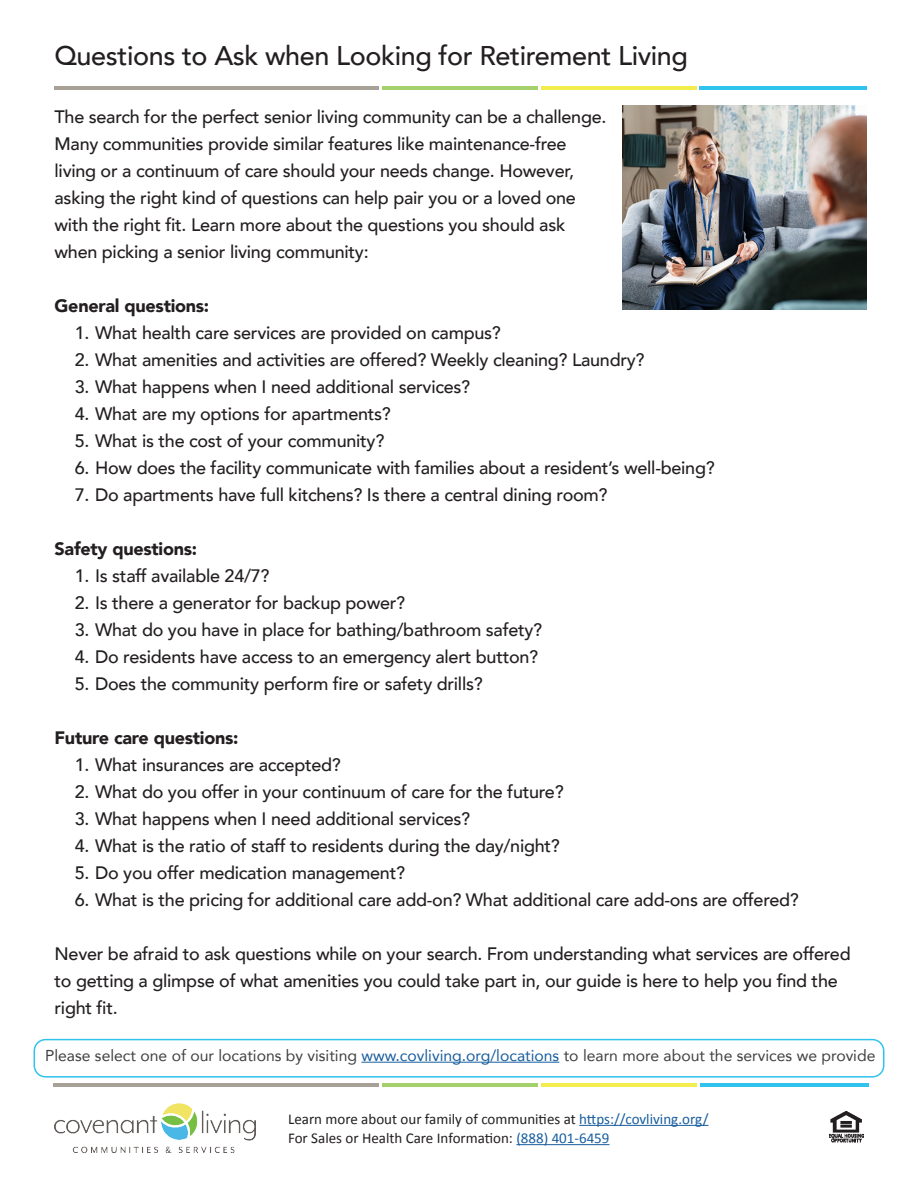
<style>
.page{position:relative;width:918px;height:1188px;background:#fff}
.page>*{position:absolute;margin:0;border:0;box-sizing:border-box;transform-origin:0 0}
.t1{font:500 27px "Avenir";letter-spacing:-.015em;color:#231f20}
.t2{font:500 18px/27px "Avenir";letter-spacing:-.015em;color:#231f20}
.t3{font:900 18px "Avenir";letter-spacing:-.015em;color:#231f20}
.t4{font:15.75px "Avenir";color:#3f3f3f}
.t5{font:15px "Calibri";color:#231f20}
.s1{color:#175d9e}
</style>
<div class="page">
<hr style="left:700px;top:86px;width:167px;height:4px;background:#2fc3ed">
<hr style="left:541px;top:86px;width:155px;height:4px;background:#f3ed4e">
<hr style="left:383px;top:86px;width:155px;height:4px;background:#a5d16d">
<hr style="left:55px;top:86px;width:324px;height:4px;background:#a8a197">
<img style="left:830px;top:1111px;width:33px;height:32px">
<img style="left:54px;top:1104px;width:202px;height:49px">
<hr style="left:579px;top:1125px;width:129px;height:1px;background:#175d9e">
<hr style="left:516px;top:1144px;width:94px;height:1px;background:#175d9e">
<img style="left:622px;top:105px;width:244px;height:204px">
<hr style="left:700px;top:1084px;width:169px;height:3px;background:#2fc3ed">
<hr style="left:541px;top:1084px;width:156px;height:3px;background:#f3ed4e">
<hr style="left:382px;top:1084px;width:156px;height:3px;background:#a5d16d">
<hr style="left:53px;top:1084px;width:326px;height:3px;background:#a8a197">
<div style="left:34px;top:1039px;width:850px;height:39px;border:2px solid #2fc3ed;border-radius:11px"></div>
<hr style="left:361px;top:1062px;width:198px;height:1px;background:#175d9e">
<p class="t1" style="left:55px;top:32px;width:635px">Questions to Ask when Looking for Retirement Living</p>
<p class="t2" style="left:55px;top:102px;width:553px">The search for the perfect senior living community can be a challenge.</p>
<p class="t2" style="left:55px;top:129px;width:514px">Many communities provide similar features like maintenance-free</p>
<p class="t2" style="left:55px;top:156px;width:521px">living or a continuum of care should your needs change. However,</p>
<p class="t2" style="left:55px;top:183px;width:523px">asking the right kind of questions can help pair you or a loved one</p>
<p class="t2" style="left:55px;top:210px;width:512px">with the right fit. Learn more about the questions you should ask</p>
<p class="t2" style="left:55px;top:237px;width:316px">when picking a senior living community:</p>
<p class="t3" style="left:55px;top:290px;width:156px">General questions:</p>
<p class="t2" style="left:75px;top:318px;width:428px">1. What health care services are provided on campus?</p>
<p class="t2" style="left:75px;top:345px;width:571px">2. What amenities and activities are offered? Weekly cleaning? Laundry?</p>
<p class="t2" style="left:75px;top:372px;width:397px">3. What happens when I need additional services?</p>
<p class="t2" style="left:75px;top:399px;width:318px">4. What are my options for apartments?</p>
<p class="t2" style="left:75px;top:426px;width:311px">5. What is the cost of your community?</p>
<p class="t2" style="left:75px;top:453px;width:641px">6. How does the facility communicate with families about a resident’s well-being?</p>
<p class="t2" style="left:75px;top:480px;width:534px">7. Do apartments have full kitchens? Is there a central dining room?</p>
<p class="t3" style="left:55px;top:533px;width:144px">Safety questions:</p>
<p class="t2" style="left:75px;top:561px;width:196px">1. Is staff available 24/7?</p>
<p class="t2" style="left:75px;top:588px;width:332px">2. Is there a generator for backup power?</p>
<p class="t2" style="left:75px;top:615px;width:469px">3. What do you have in place for bathing/bathroom safety?</p>
<p class="t2" style="left:75px;top:642px;width:465px">4. Do residents have access to an emergency alert button?</p>
<p class="t2" style="left:75px;top:669px;width:409px">5. Does the community perform fire or safety drills?</p>
<p class="t3" style="left:55px;top:722px;width:185px">Future care questions:</p>
<p class="t2" style="left:75px;top:750px;width:268px">1. What insurances are accepted?</p>
<p class="t2" style="left:75px;top:777px;width:490px">2. What do you offer in your continuum of care for the future?</p>
<p class="t2" style="left:75px;top:804px;width:397px">3. What happens when I need additional services?</p>
<p class="t2" style="left:75px;top:831px;width:487px">4. What is the ratio of staff to residents during the day/night?</p>
<p class="t2" style="left:75px;top:858px;width:332px">5. Do you offer medication management?</p>
<p class="t2" style="left:75px;top:885px;width:726px">6. What is the pricing for additional care add-on? What additional care add-ons are offered?</p>
<p class="t2" style="left:55px;top:939px;width:798px">Never be afraid to ask questions while on your search. From understanding what services are offered to getting a glimpse of what amenities you could take part in, our guide is here to help you find the right fit.</p>
<p class="t4" style="left:45px;top:1043px;width:832px">Please select one of our locations by visiting <span class="s1">www.covliving.org/locations</span> to learn more about the services we provide</p>
<p class="t5" style="left:288px;top:1108px;width:422px">Learn more about our family of communities at <span class="s1">https://covliving.org/</span></p>
<p class="t5" style="left:288px;top:1128px;width:323px">For Sales or Health Care Information: <span class="s1">(888) 401-6459</span></p>
</div>
